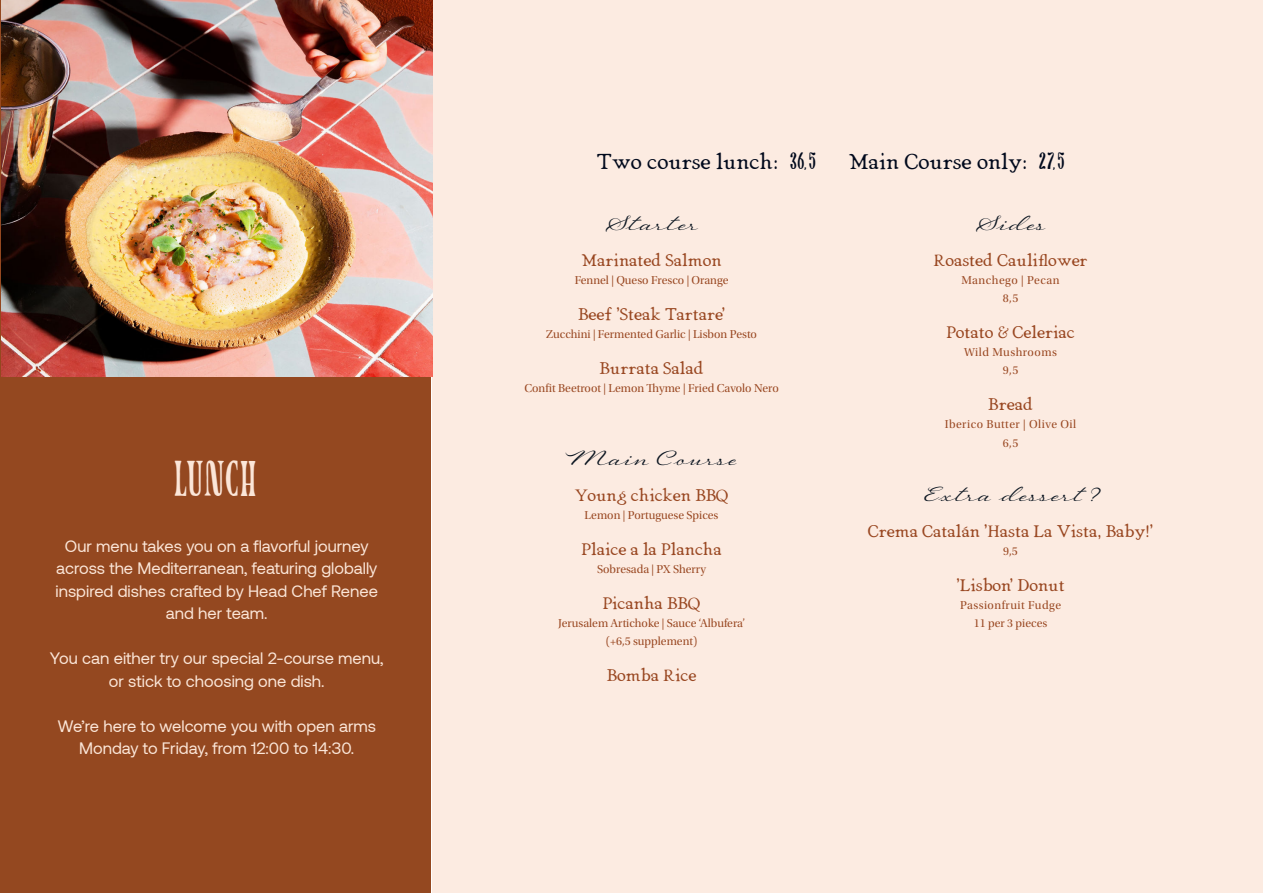
<style>
.page{position:relative;width:1263px;height:893px;background:#fff}
.page>*{position:absolute;margin:0;border:0;box-sizing:border-box;transform-origin:0 0}
.t1{font:45px "Tay Yamas";letter-spacing:-.025em;color:#fbe6d8}
.GERECHT_TITLE{font:30px "Regina";color:#0c1621}
.GERECHT_TITLE-2{font:21px "Grand Baron";color:#01091c}
.t2{font:16.5px/22.5px "Aeonik";color:#fbe6d8;text-align:center}
.GERECHT_TITLE-3{font:16.5px "Grand Baron";color:#994721}
.GERECHT_TITLE-4{font:12px/18px "Utopia Std Subh";color:#994721;text-align:center}
.GERECHT_TITLE-5{font:12px "Utopia Std Subh";letter-spacing:.04em;color:#994721}
.GERECHT_TITLE-6{font:12px/18px "Utopia Std Subh";letter-spacing:.035em;color:#994721;text-align:center}
.s1{font-family:"Tay Yamas"}
</style>
<div class="page">
<div style="left:0;top:0;width:431px;height:893px;background:#944820"></div>
<div style="left:432px;top:0;width:831px;height:893px;background:#fcebe1"></div>
<img style="left:1px;top:0;width:431px;height:376px">
<p class="t1" style="left:172px;top:461px;width:87px">LUNCH</p>
<p class="t2" style="left:56px;top:535px;width:324px">Our menu takes you on a flavorful journey across the Mediterranean, featuring globally inspired dishes crafted by Head Chef Renee and her team.</p>
<p class="t2" style="left:50px;top:647px;width:335px">You can either try our special 2-course menu, or stick to choosing one dish.</p>
<p class="t2" style="left:57px;top:715px;width:320px">We’re here to welcome you with open arms<br>Monday to Friday, from 12:00 to 14:30.</p>
<p class="GERECHT_TITLE-2" style="left:597px;top:145px;width:221px">Two course lunch: <span class="s1">36,5</span></p>
<p class="GERECHT_TITLE-2" style="left:849px;top:145px;width:218px">Main Course only: <span class="s1">27,5</span></p>
<p class="GERECHT_TITLE" style="left:605px;top:203px;width:94px">Starter</p>
<p class="GERECHT_TITLE-3" style="left:582px;top:247px;width:141px">Marinated Salmon</p>
<p class="GERECHT_TITLE-4" style="left:575px;top:272px;width:155px">Fennel | Queso Fresco | Orange</p>
<p class="GERECHT_TITLE-3" style="left:578px;top:301px;width:148px">Beef 'Steak Tartare'</p>
<p class="GERECHT_TITLE-4" style="left:546px;top:326px;width:212px">Zucchini | Fermented Garlic | Lisbon Pesto</p>
<p class="GERECHT_TITLE-3" style="left:599px;top:355px;width:106px">Burrata Salad</p>
<p class="GERECHT_TITLE-4" style="left:524px;top:380px;width:256px">Confit Beetroot | Lemon Thyme | Fried Cavolo Nero</p>
<p class="GERECHT_TITLE" style="left:567px;top:437px;width:171px">Main Course</p>
<p class="GERECHT_TITLE-3" style="left:575px;top:481px;width:155px">Young chicken BBQ</p>
<p class="GERECHT_TITLE-4" style="left:585px;top:506px;width:135px">Lemon | Portuguese Spices</p>
<p class="GERECHT_TITLE-3" style="left:581px;top:535px;width:142px">Plaice a la Plancha</p>
<p class="GERECHT_TITLE-4" style="left:597px;top:560px;width:111px">Sobresada | PX Sherry</p>
<p class="GERECHT_TITLE-3" style="left:603px;top:589px;width:99px">Picanha BBQ</p>
<p class="GERECHT_TITLE-4" style="left:558px;top:614px;width:188px">Jerusalem Artichoke | Sauce ‘Albufera’ (+6,5 supplement)</p>
<p class="GERECHT_TITLE-3" style="left:607px;top:661px;width:91px">Bomba Rice</p>
<p class="GERECHT_TITLE" style="left:976px;top:203px;width:71px">Sides</p>
<p class="GERECHT_TITLE-3" style="left:933px;top:247px;width:156px">Roasted Cauliflower</p>
<p class="GERECHT_TITLE-5" style="left:961px;top:274px;width:100px">Manchego | Pecan</p>
<p class="GERECHT_TITLE-4" style="left:1003px;top:290px;width:17px">8,5</p>
<p class="GERECHT_TITLE-3" style="left:946px;top:319px;width:130px">Potato &amp; Celeriac</p>
<p class="GERECHT_TITLE-5" style="left:964px;top:346px;width:94px">Wild Mushrooms</p>
<p class="GERECHT_TITLE-4" style="left:1003px;top:362px;width:17px">9,5</p>
<p class="GERECHT_TITLE-3" style="left:988px;top:391px;width:46px">Bread</p>
<p class="GERECHT_TITLE-5" style="left:945px;top:418px;width:133px">Iberico Butter | Olive Oil</p>
<p class="GERECHT_TITLE-4" style="left:1003px;top:434px;width:17px">6,5</p>
<p class="GERECHT_TITLE" style="left:924px;top:473px;width:174px">Extra dessert ?</p>
<p class="GERECHT_TITLE-3" style="left:868px;top:517px;width:287px">Crema Catalán 'Hasta La Vista, Baby!'</p>
<p class="GERECHT_TITLE-4" style="left:1003px;top:542px;width:16px">9,5</p>
<p class="GERECHT_TITLE-3" style="left:956px;top:571px;width:110px">'Lisbon' Donut</p>
<p class="GERECHT_TITLE-6" style="left:960px;top:596px;width:103px">Passionfruit Fudge<br>11 per 3 pieces</p>
</div>
